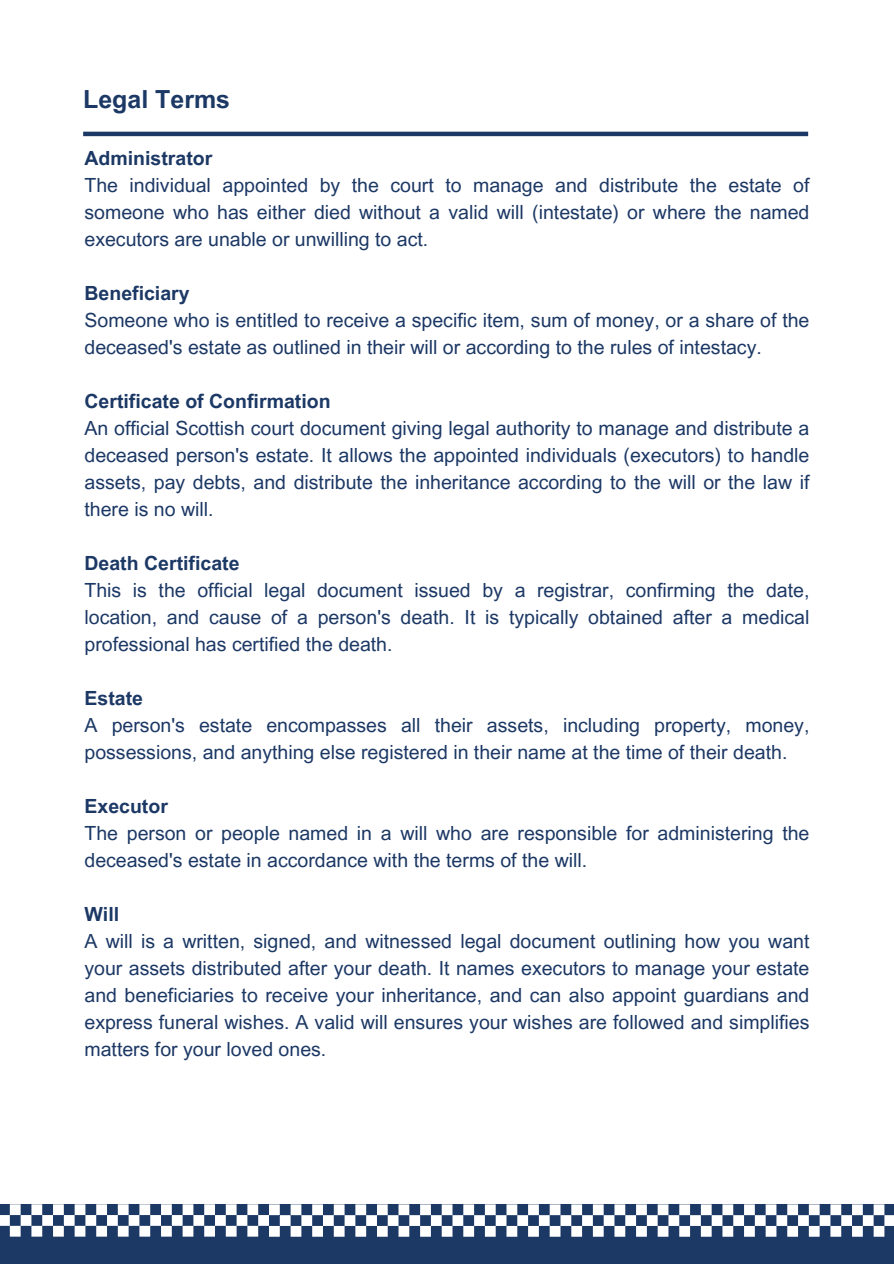
<style>
.page{position:relative;width:894px;height:1264px;background:#fff}
.page>*{position:absolute;margin:0;border:0;box-sizing:border-box;transform-origin:0 0}
.t1{font:700 24.9px "Arial MT Pro";color:#1c3865}
.t2{font:19.5px/27px "Arial MT Pro";color:#1c3865;text-align:justify}
.t3{font:700 19.5px "Arial MT Pro";color:#1c3865}
</style>
<div class="page">
<div style="left:0;top:1234px;width:893px;height:29px;background:#1c3965"></div>
<svg style="left:0;top:1204px;width:893px;height:32px"></svg>
<hr style="left:83px;top:132px;width:724px;height:4px;background:#1c3865">
<p class="t1" style="left:83px;top:90px;width:148px">Legal Terms</p>
<h1 class="t3" style="left:84px;top:150px;width:129px">Administrator</h1>
<p class="t2" style="left:84px;top:174px;width:726px">The individual appointed by the court to manage and distribute the estate of someone who has either died without a valid will (intestate) or where the named executors are unable or unwilling to act.</p>
<p class="t3" style="left:84px;top:285px;width:107px">Beneficiary</p>
<p class="t2" style="left:84px;top:309px;width:726px">Someone who is entitled to receive a specific item, sum of money, or a share of the deceased's estate as outlined in their will or according to the rules of intestacy.</p>
<p class="t3" style="left:84px;top:393px;width:247px">Certificate of Confirmation</p>
<p class="t2" style="left:84px;top:417px;width:726px">An official Scottish court document giving legal authority to manage and distribute a deceased person's estate. It allows the appointed individuals (executors) to handle assets, pay debts, and distribute the inheritance according to the will or the law if there is no will.</p>
<p class="t3" style="left:84px;top:556px;width:156px">Death Certificate</p>
<p class="t2" style="left:84px;top:579px;width:726px">This is the official legal document issued by a registrar, confirming the date, location, and cause of a person's death. It is typically obtained after a medical professional has certified the death.</p>
<p class="t3" style="left:84px;top:691px;width:60px">Estate</p>
<p class="t2" style="left:84px;top:714px;width:726px">A person's estate encompasses all their assets, including property, money, possessions, and anything else registered in their name at the time of their death.</p>
<p class="t3" style="left:84px;top:799px;width:85px">Executor</p>
<p class="t2" style="left:84px;top:822px;width:726px">The person or people named in a will who are responsible for administering the deceased's estate in accordance with the terms of the will.</p>
<p class="t3" style="left:84px;top:907px;width:36px">Will</p>
<p class="t2" style="left:84px;top:930px;width:726px">A will is a written, signed, and witnessed legal document outlining how you want your assets distributed after your death. It names executors to manage your estate and beneficiaries to receive your inheritance, and can also appoint guardians and express funeral wishes. A valid will ensures your wishes are followed and simplifies matters for your loved ones.</p>
</div>
